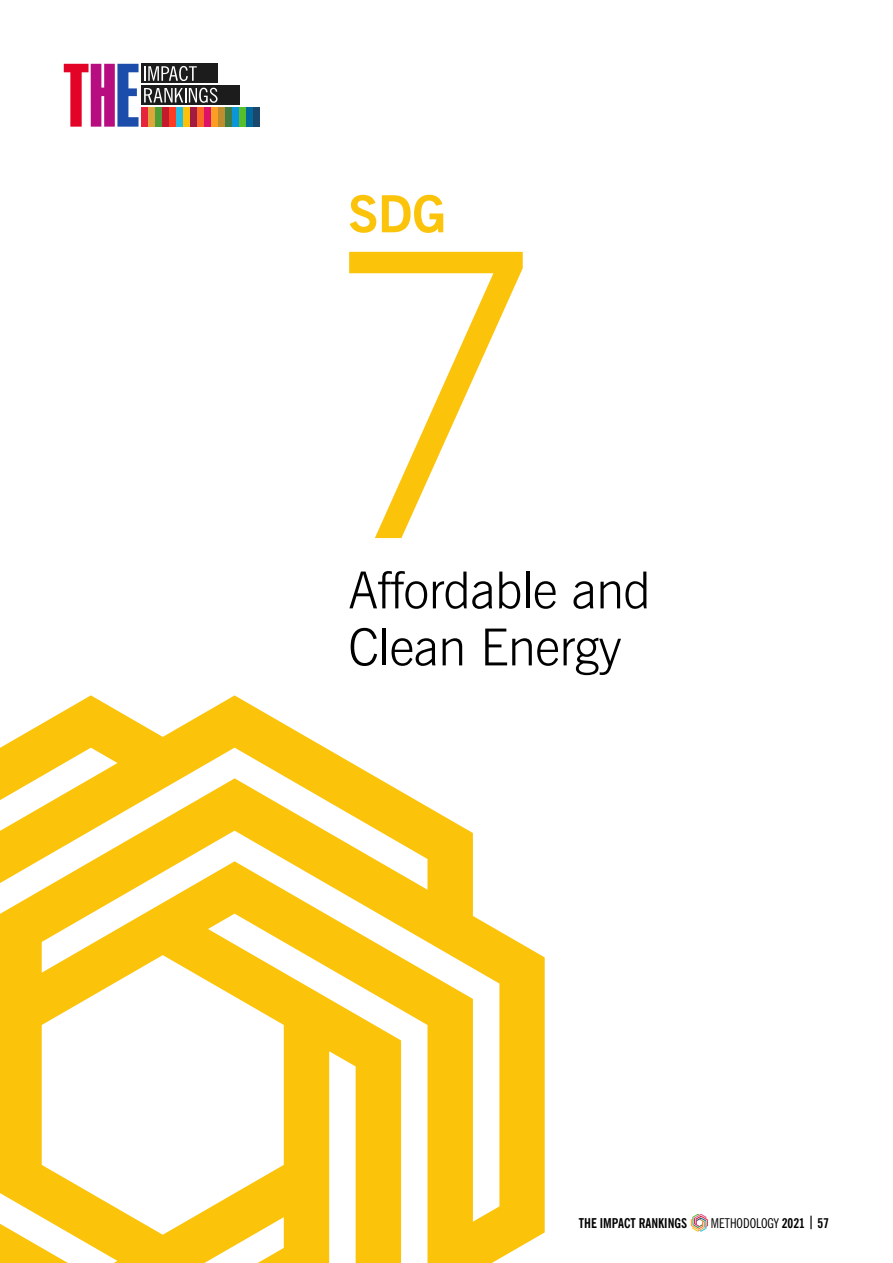
<style>
.page{position:relative;width:893px;height:1263px;background:#fff}
.page>*{position:absolute;margin:0;border:0;box-sizing:border-box;transform-origin:0 0}
.t1{font:300 390px "News Gothic BT";color:#fcc30b}
.t2{font:300 51px/57px "News Gothic BT";letter-spacing:-.01em;color:#000}
.t3{font:700 51px "News Gothic BT";color:#fcc30b}
.t4{font:condensed 13.5px "News Gothic BT";color:#000}
.t5{font:700 condensed 13.5px "News Gothic BT";color:#000}
.s1{font-weight:700}
</style>
<div class="page">
<div style="left:141px;top:86px;width:98px;height:19px;background:#1c1c1c"></div>
<svg style="left:64px;top:64px;width:154px;height:63px"></svg>
<div style="left:141px;top:107px;width:7px;height:20px;background:#e6243b"></div>
<div style="left:148px;top:107px;width:7px;height:20px;background:#dea63b"></div>
<div style="left:155px;top:107px;width:7px;height:20px;background:#4d9e38"></div>
<div style="left:162px;top:107px;width:7px;height:20px;background:#c41a2e"></div>
<div style="left:169px;top:107px;width:7px;height:20px;background:#ff3b21"></div>
<div style="left:176px;top:107px;width:7px;height:20px;background:#26bde3"></div>
<div style="left:183px;top:107px;width:7px;height:20px;background:#fcc20a"></div>
<div style="left:190px;top:107px;width:7px;height:20px;background:#a31a42"></div>
<div style="left:197px;top:107px;width:7px;height:20px;background:#fc6926"></div>
<div style="left:204px;top:107px;width:7px;height:20px;background:#de1266"></div>
<div style="left:211px;top:107px;width:7px;height:20px;background:#fc9e24"></div>
<div style="left:218px;top:107px;width:7px;height:20px;background:#bf8c2e"></div>
<div style="left:225px;top:107px;width:7px;height:20px;background:#407d45"></div>
<div style="left:232px;top:107px;width:7px;height:20px;background:#0a96d9"></div>
<div style="left:239px;top:107px;width:7px;height:20px;background:#57bf2b"></div>
<div style="left:246px;top:107px;width:7px;height:20px;background:#00699e"></div>
<div style="left:253px;top:107px;width:7px;height:20px;background:#1a476b"></div>
<svg style="left:691px;top:1214px;width:17px;height:18px"></svg>
<svg style="left:0;top:695px;width:545px;height:568px;fill:#fcc30b"></svg>
<p class="t3" style="left:348px;top:183px;width:99px">SDG</p>
<h1 class="t1" style="left:321px;top:159px;width:233px">7</h1>
<p class="t2" style="left:348px;top:561px;width:304px">Affordable and<br>Clean Energy</p>
<p class="t5" style="left:579px;top:1214px;width:110px">THE IMPACT RANKINGS</p>
<p class="t4" style="left:711px;top:1214px;width:120px">METHODOLOGY <span class="s1">2021 | 57</span></p>
</div>
